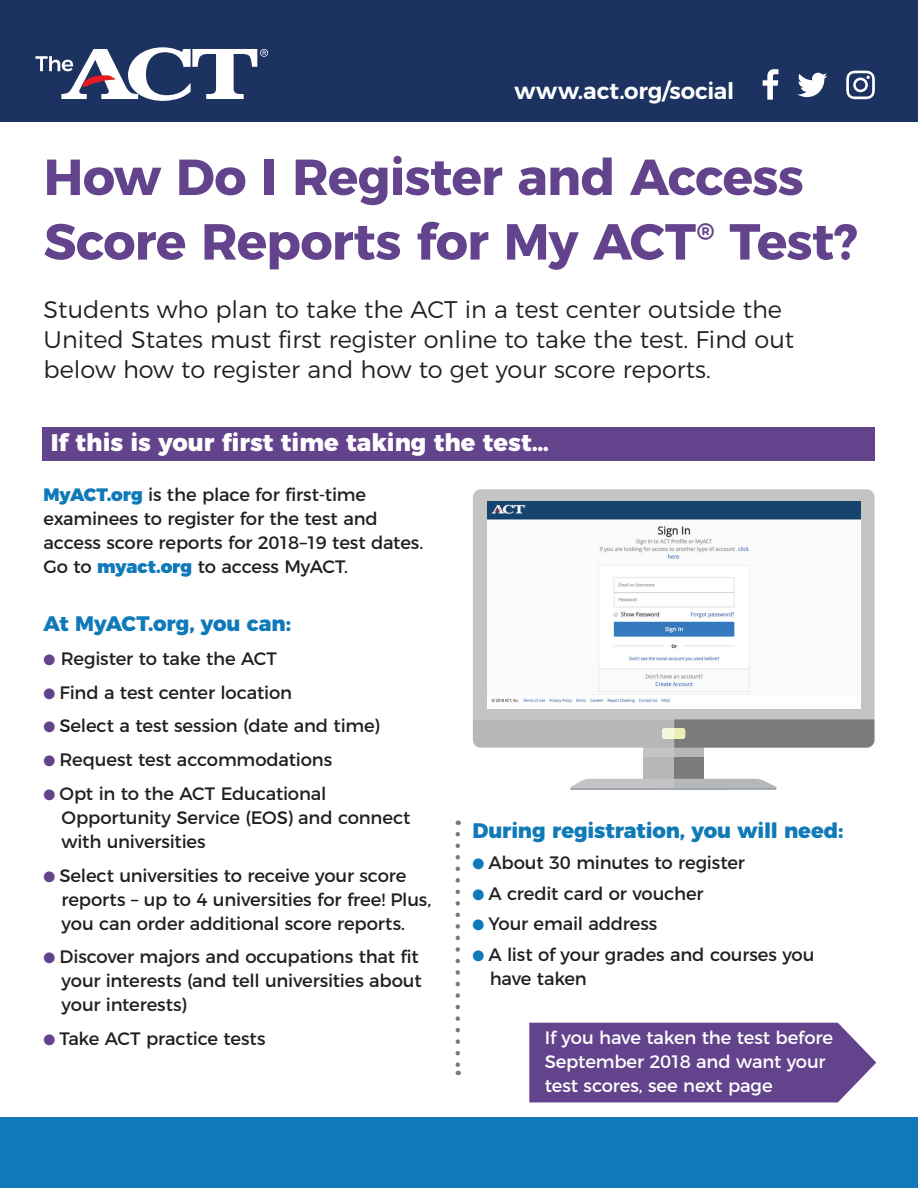
<style>
.page{position:relative;width:918px;height:1188px;background:#fff}
.page>*{position:absolute;margin:0;border:0;box-sizing:border-box;transform-origin:0 0}
.t1{font:700 50.55px/64.5px "Montserrat";letter-spacing:-.015em;color:#64438d}
.t2{font:300 24px/30px "Montserrat";color:#231f20}
.t3{font:800 24px "Montserrat";color:#fff}
.t4{font:600 22.8px "Montserrat";letter-spacing:-.01em;color:#fff}
.t5{font:800 21px "Montserrat";letter-spacing:-.005em;color:#1079b8}
.t6{font:18px/24px "Montserrat";letter-spacing:-.01em;color:#231f20}
.t7{font:18px/24px "Montserrat";letter-spacing:-.01em;color:#fff}
.s1{font-weight:900;color:#1079b8}
.s2{color:#64438d}
.s3{color:#1079b8}
</style>
<div class="page">
<div style="left:0;top:0;width:918px;height:121px;background:#1c3260"></div>
<div style="left:0;top:1118px;width:918px;height:70px;background:#1079b8"></div>
<svg style="left:846px;top:71px;width:29px;height:28px"></svg>
<svg style="left:797px;top:73px;width:30px;height:24px"></svg>
<svg style="left:763px;top:69px;width:15px;height:31px"></svg>
<div style="left:43px;top:427px;width:832px;height:34px;background:#64438d"></div>
<div style="left:643px;top:757px;width:31px;height:22px;background:#b6b7b7"></div>
<div style="left:643px;top:748px;width:31px;height:9px;background:#c5c4c4"></div>
<div style="left:674px;top:757px;width:30px;height:22px;background:#7b7b7a"></div>
<div style="left:674px;top:748px;width:30px;height:9px;background:#b6b7b7"></div>
<svg style="left:570px;top:779px;width:207px;height:11px;background:#bbbdbf"></svg>
<svg style="left:473px;top:489px;width:402px;height:230px;background:#c8c7c7"></svg>
<svg style="left:473px;top:719px;width:402px;height:29px;background:#9c9d9b"></svg>
<img style="left:488px;top:501px;width:372px;height:207px">
<svg style="left:456px;top:834px;width:4px;height:241px"></svg>
<div style="left:529px;top:1023px;width:347px;height:79px;background:#64438d"></div>
<svg style="left:35px;top:47px;width:233px;height:54px"></svg>
<p class="t4" style="left:515px;top:73px;width:221px">www.act.org/social</p>
<h1 class="t1" style="left:44px;top:141px;width:816px">How Do I Register and Access<br>Score Reports for My ACT<sup>®</sup> Test?</h1>
<h2 class="t2" style="left:44px;top:292px;width:752px">Students who plan to take the ACT in a test center outside the<br>United States must first register online to take the test. Find out below how to register and how to get your score reports.</h2>
<h2 class="t3" style="left:51px;top:423px;width:500px">If this is your first time taking the test…</h2>
<p class="t6" style="left:44px;top:481px;width:381px"><span class="s1">MyACT.org</span> is the place for first-time examinees to register for the test and access score reports for 2018–19 test dates.<br>Go to <span class="s1">myact.org</span> to access MyACT.</p>
<p class="t5" style="left:44px;top:606px;width:249px">At MyACT.org, you can:</p>
<p class="t6" style="left:44px;top:645px;width:235px"><span class="s2">●</span> Register to take the ACT</p>
<p class="t6" style="left:44px;top:679px;width:250px"><span class="s2">●</span> Find a test center location</p>
<p class="t6" style="left:44px;top:712px;width:338px"><span class="s2">●</span> Select a test session (date and time)</p>
<p class="t6" style="left:44px;top:746px;width:290px"><span class="s2">●</span> Request test accommodations</p>
<p class="t6" style="left:62px;top:780px;width:350px;text-indent:-18px"><span class="s2">●</span> Opt in to the ACT Educational<br>Opportunity Service (EOS) and connect with universities</p>
<p class="t6" style="left:62px;top:862px;width:371px;text-indent:-18px"><span class="s2">●</span> Select universities to receive your score reports – up to 4 universities for free! Plus, you can order additional score reports.</p>
<p class="t6" style="left:62px;top:943px;width:362px;text-indent:-18px"><span class="s2">●</span> Discover majors and occupations that fit your interests (and tell universities about your interests)</p>
<p class="t6" style="left:44px;top:1025px;width:223px"><span class="s2">●</span> Take ACT practice tests</p>
<p class="t5" style="left:472px;top:814px;width:373px">During registration, you will need:</p>
<p class="t6" style="left:472px;top:849px;width:274px"><span class="s3">●</span> About 30 minutes to register</p>
<p class="t6" style="left:472px;top:880px;width:233px"><span class="s3">●</span> A credit card or voucher</p>
<p class="t6" style="left:472px;top:910px;width:186px"><span class="s3">●</span> Your email address</p>
<p class="t6" style="left:490px;top:941px;width:326px;line-height:24.6px;text-indent:-17px"><span class="s3">●</span> A list of your grades and courses you have taken</p>
<p class="t7" style="left:545px;top:1024px;width:290px">If you have taken the test before<br>September 2018 and want your test scores, see next page</p>
</div>
